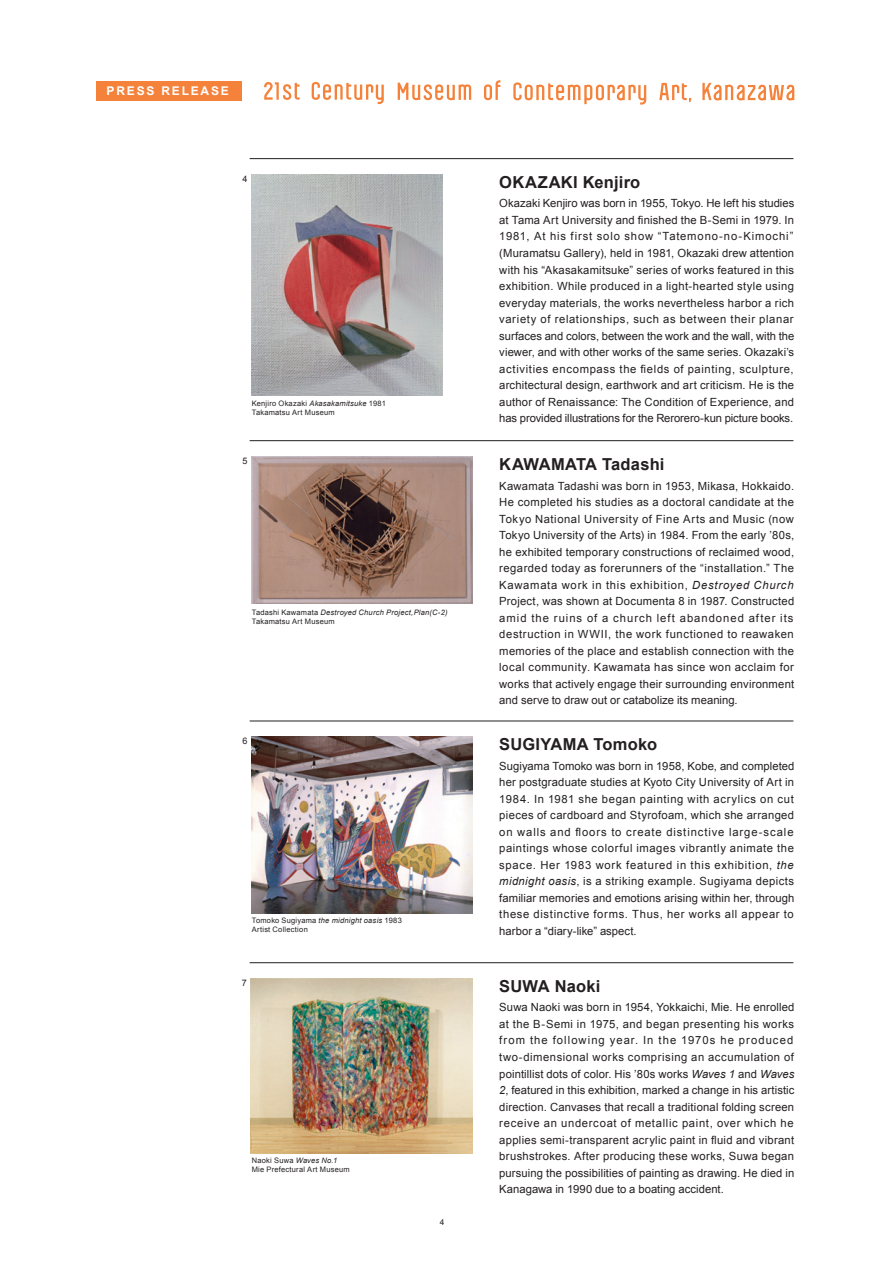
<style>
.page{position:relative;width:893px;height:1263px;background:#fff}
.page>*{position:absolute;margin:0;border:0;box-sizing:border-box;transform-origin:0 0}
.t1{font:700 16.5px "Arial";letter-spacing:.015em;color:#231f20}
.t2{font:700 12px "Arial";letter-spacing:.15em;color:#fff}
.t3{font:11.25px/16.5px "Arial";letter-spacing:.005em;color:#231f20;text-align:justify}
.t4{font:9px "Arial";color:#231f20}
.t5{font:8.25px "Arial";color:#231f20}
.t6{font:7.5px/9px "Arial";letter-spacing:.03em;color:#231f20}
.s1{font-style:italic}
</style>
<div class="page">
<svg style="left:312px;top:82px;width:72px;height:22px"></svg>
<svg style="left:264px;top:82px;width:36px;height:18px"></svg>
<svg style="left:484px;top:80px;width:16px;height:20px"></svg>
<svg style="left:398px;top:83px;width:73px;height:17px"></svg>
<svg style="left:659px;top:83px;width:32px;height:19px"></svg>
<svg style="left:513px;top:82px;width:133px;height:23px"></svg>
<svg style="left:702px;top:83px;width:92px;height:17px"></svg>
<div style="left:96px;top:81px;width:146px;height:19px;background:#f4823b"></div>
<hr style="left:250px;top:158px;width:543px;height:1px;background:#231f20">
<hr style="left:250px;top:440px;width:543px;height:1px;background:#231f20">
<hr style="left:250px;top:721px;width:543px;height:1px;background:#231f20">
<img style="left:251px;top:174px;width:192px;height:221px">
<img style="left:251px;top:456px;width:221px;height:148px">
<img style="left:251px;top:736px;width:221px;height:178px">
<hr style="left:250px;top:962px;width:543px;height:1px;background:#231f20">
<img style="left:251px;top:978px;width:221px;height:176px">
<p class="t2" style="left:107px;top:83px;width:124px">PRESS RELEASE</p>
<p class="t4" style="left:243px;top:173px;width:7px">4</p>
<p class="t6" style="left:252px;top:398px;width:136px">Kenjiro Okazaki <span class="s1">Akasakamitsuke</span> 1981<br>Takamatsu Art Museum</p>
<p class="t4" style="left:243px;top:455px;width:7px">5</p>
<p class="t6" style="left:252px;top:608px;width:197px">Tadashi Kawamata <span class="s1">Destroyed Church Project,Plan(C-2)<br></span>Takamatsu Art Museum</p>
<p class="t4" style="left:243px;top:735px;width:7px">6</p>
<p class="t6" style="left:252px;top:916px;width:152px">Tomoko Sugiyama <span class="s1">the midnight oasis</span> 1983<br>Artist Collection</p>
<p class="t4" style="left:242px;top:977px;width:7px">7</p>
<p class="t6" style="left:252px;top:1156px;width:100px">Naoki Suwa <span class="s1">Waves No.1<br></span>Mie Prefectural Art Museum</p>
<p class="t5" style="left:440px;top:1216px;width:6px">4</p>
<h1 class="t1" style="left:499px;top:171px;width:143px">OKAZAKI Kenjiro</h1>
<p class="t3" style="left:499px;top:195px;width:297px">Okazaki Kenjiro was born in 1955, Tokyo. He left his studies at Tama Art University and finished the B-Semi in 1979. In 1981, At his first solo show “Tatemono-no-Kimochi” (Muramatsu Gallery), held in 1981, Okazaki drew attention with his “Akasakamitsuke” series of works featured in this exhibition. While produced in a light-hearted style using everyday materials, the works nevertheless harbor a rich variety of relationships, such as between their planar surfaces and colors, between the work and the wall, with the viewer, and with other works of the same series. Okazaki’s activities encompass the fields of painting, sculpture, architectural design, earthwork and art criticism. He is the author of Renaissance: The Condition of Experience, and has provided illustrations for the Rerorero-kun picture books.</p>
<h1 class="t1" style="left:499px;top:453px;width:167px">KAWAMATA Tadashi</h1>
<p class="t3" style="left:499px;top:477px;width:296px">Kawamata Tadashi was born in 1953, Mikasa, Hokkaido.<br>He completed his studies as a doctoral candidate at the Tokyo National University of Fine Arts and Music (now Tokyo University of the Arts) in 1984. From the early ’80s, he exhibited temporary constructions of reclaimed wood, regarded today as forerunners of the “installation.” The Kawamata work in this exhibition, <span class="s1">Destroyed Church </span>Project, was shown at Documenta 8 in 1987. Constructed amid the ruins of a church left abandoned after its destruction in WWII, the work functioned to reawaken memories of the place and establish connection with the local community. Kawamata has since won acclaim for works that actively engage their surrounding environment and serve to draw out or catabolize its meaning.</p>
<h1 class="t1" style="left:499px;top:734px;width:159px">SUGIYAMA Tomoko</h1>
<p class="t3" style="left:499px;top:758px;width:297px">Sugiyama Tomoko was born in 1958, Kobe, and completed her postgraduate studies at Kyoto City University of Art in 1984. In 1981 she began painting with acrylics on cut pieces of cardboard and Styrofoam, which she arranged on walls and floors to create distinctive large-scale paintings whose colorful images vibrantly animate the space. Her 1983 work featured in this exhibition, <span class="s1">the midnight oasis</span>, is a striking example. Sugiyama depicts familiar memories and emotions arising within her, through these distinctive forms. Thus, her works all appear to harbor a “diary-like” aspect.</p>
<h1 class="t1" style="left:499px;top:975px;width:103px">SUWA Naoki</h1>
<p class="t3" style="left:499px;top:999px;width:297px">Suwa Naoki was born in 1954, Yokkaichi, Mie. He enrolled at the B-Semi in 1975, and began presenting his works from the following year. In the 1970s he produced two-dimensional works comprising an accumulation of pointillist dots of color. His ’80s works <span class="s1">Waves 1</span> and <span class="s1">Waves 2</span>, featured in this exhibition, marked a change in his artistic direction. Canvases that recall a traditional folding screen receive an undercoat of metallic paint, over which he applies semi-transparent acrylic paint in fluid and vibrant brushstrokes. After producing these works, Suwa began pursuing the possibilities of painting as drawing. He died in Kanagawa in 1990 due to a boating accident.</p>
</div>
